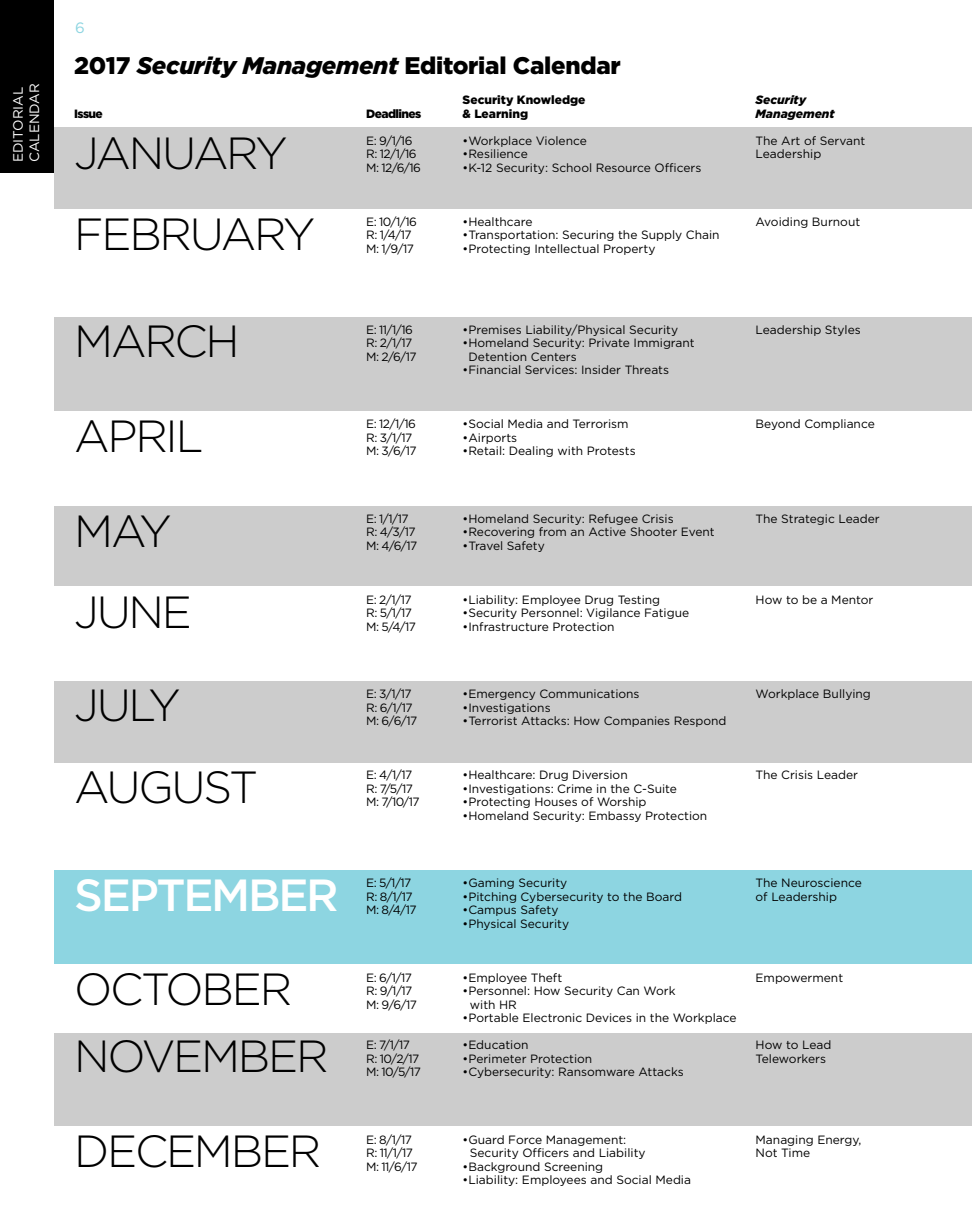
<style>
.page{position:relative;width:972px;height:1215px;background:#fff}
.page>*{position:absolute;margin:0;border:0;box-sizing:border-box;transform-origin:0 0}
.t1{font:300 45px/94.7px "Gotham";letter-spacing:-.05em;color:#000}
.t2{font:500 45px "Gotham";letter-spacing:-.05em;color:#fff}
.t3{font:900 24px "Gotham";letter-spacing:-.01em;color:#000}
.t4{font:15px "Gotham";color:#8dd5e1}
.t5{font:13.5px/16.2px "Gotham";color:#fff}
.t6{font:12px/13.5px "Gotham";color:#000}
.t7{font:900 12px/13.5px "Gotham";color:#000}
.t8{font:italic 900 12px/13.5px "Gotham";color:#000}
.t9{font:900 12px "Gotham";letter-spacing:-.05em;color:#000}
.s1{font-style:italic}
</style>
<div class="page">
<div style="left:54px;top:127px;width:918px;height:82px;background:#ccc"></div>
<div style="left:54px;top:318px;width:918px;height:93px;background:#ccc"></div>
<div style="left:54px;top:506px;width:918px;height:80px;background:#ccc"></div>
<div style="left:54px;top:682px;width:918px;height:81px;background:#ccc"></div>
<div style="left:54px;top:870px;width:918px;height:93px;background:#8dd5e1"></div>
<div style="left:54px;top:1034px;width:918px;height:92px;background:#ccc"></div>
<div style="left:0;top:0;width:54px;height:173px;background:#000"></div>
<p class="t5" style="left:10px;top:162px;width:81px;rotate:-90deg">EDITORIAL<br>CALENDAR</p>
<p class="t4" style="left:75px;top:19px;width:11px">6</p>
<h2 class="t3" style="left:74px;top:51px;width:548px">2017 <span class="s1">Security Management</span> Editorial Calendar</h2>
<p class="t9" style="left:366px;top:107px;width:57px">Deadlines</p>
<p class="t6" style="left:366px;top:134px;width:56px">E: 9/1/16<br>R: 12/1/16<br>M: 12/6/16</p>
<p class="t7" style="left:463px;top:93px;width:124px">Security Knowledge &amp; Learning</p>
<p class="t6" style="left:463px;top:134px;width:126px">•Workplace Violence</p>
<p class="t6" style="left:463px;top:147px;width:67px">•Resilience</p>
<p class="t6" style="left:463px;top:161px;width:240px">•K-12 Security: School Resource Officers</p>
<p class="t7" style="left:74px;top:107px;width:30px">Issue</p>
<h1 class="t1" style="left:74px;top:105px;width:215px">JANUARY</h1>
<h1 class="t1" style="left:74px;top:186px;width:243px">FEBRUARY</h1>
<p class="t6" style="left:366px;top:215px;width:52px">E: 10/1/16<br>R: 1/4/17<br>M: 1/9/17</p>
<p class="t6" style="left:463px;top:215px;width:71px">•Healthcare</p>
<p class="t6" style="left:463px;top:228px;width:258px">•Transportation: Securing the Supply Chain</p>
<p class="t6" style="left:463px;top:242px;width:194px">•Protecting Intellectual Property</p>
<p class="t8" style="left:756px;top:93px;width:81px">Security<br>Management</p>
<p class="t6" style="left:756px;top:134px;width:111px">The Art of Servant<br>Leadership</p>
<p class="t6" style="left:756px;top:215px;width:106px">Avoiding Burnout</p>
<h1 class="t1" style="left:74px;top:293px;width:167px">MARCH<br>APRIL<br>MAY</h1>
<h1 class="t1" style="left:74px;top:565px;width:119px;line-height:93.3px">JUNE<br>JULY</h1>
<h1 class="t1" style="left:74px;top:739px;width:186px">AUGUST</h1>
<h1 class="t2" style="left:74px;top:869px;width:266px">SEPTEMBER</h1>
<h1 class="t1" style="left:74px;top:955px;width:256px;line-height:67.2px">OCTOBER<br>NOVEMBER</h1>
<h1 class="t1" style="left:74px;top:1103px;width:249px">DECEMBER</h1>
<p class="t6" style="left:366px;top:323px;width:52px">E: 11/1/16<br>R: 2/1/17<br>M: 2/6/17</p>
<p class="t6" style="left:366px;top:417px;width:52px">E: 12/1/16<br>R: 3/1/17<br>M: 3/6/17</p>
<p class="t6" style="left:366px;top:512px;width:53px">E: 1/1/17<br>R: 4/3/17<br>M: 4/6/17</p>
<p class="t6" style="left:366px;top:593px;width:51px">E: 2/1/17<br>R: 5/1/17<br>M: 5/4/17</p>
<p class="t6" style="left:366px;top:687px;width:52px">E: 3/1/17<br>R: 6/1/17<br>M: 6/6/17</p>
<p class="t6" style="left:366px;top:768px;width:55px">E: 4/1/17<br>R: 7/5/17<br>M: 7/10/17</p>
<p class="t6" style="left:366px;top:876px;width:52px">E: 5/1/17<br>R: 8/1/17<br>M: 8/4/17</p>
<p class="t6" style="left:366px;top:971px;width:52px">E: 6/1/17<br>R: 9/1/17<br>M: 9/6/17</p>
<p class="t6" style="left:366px;top:1038px;width:56px">E: 7/1/17<br>R: 10/2/17<br>M: 10/5/17</p>
<p class="t6" style="left:366px;top:1133px;width:53px">E: 8/1/17<br>R: 11/1/17<br>M: 11/6/17</p>
<p class="t6" style="left:463px;top:323px;width:217px">•Premises Liability/Physical Security</p>
<p class="t6" style="left:469px;top:336px;width:228px;text-indent:-6px">•Homeland Security: Private Immigrant<br>Detention Centers</p>
<p class="t6" style="left:463px;top:363px;width:208px">•Financial Services: Insider Threats</p>
<p class="t6" style="left:756px;top:323px;width:107px">Leadership Styles</p>
<p class="t6" style="left:463px;top:417px;width:167px">•Social Media and Terrorism</p>
<p class="t6" style="left:463px;top:431px;width:56px">•Airports</p>
<p class="t6" style="left:463px;top:444px;width:175px">•Retail: Dealing with Protests</p>
<p class="t6" style="left:756px;top:417px;width:121px">Beyond Compliance</p>
<p class="t6" style="left:463px;top:512px;width:213px">•Homeland Security: Refugee Crisis</p>
<p class="t6" style="left:463px;top:525px;width:254px">•Recovering from an Active Shooter Event</p>
<p class="t6" style="left:463px;top:539px;width:84px">•Travel Safety</p>
<p class="t6" style="left:756px;top:512px;width:126px">The Strategic Leader</p>
<p class="t6" style="left:463px;top:593px;width:199px">•Liability: Employee Drug Testing</p>
<p class="t6" style="left:463px;top:606px;width:228px">•Security Personnel: Vigilance Fatigue</p>
<p class="t6" style="left:463px;top:620px;width:154px">•Infrastructure Protection</p>
<p class="t6" style="left:756px;top:593px;width:119px">How to be a Mentor</p>
<p class="t6" style="left:463px;top:687px;width:178px">•Emergency Communications</p>
<p class="t6" style="left:463px;top:701px;width:90px">•Investigations</p>
<p class="t6" style="left:463px;top:714px;width:265px">•Terrorist Attacks: How Companies Respond</p>
<p class="t6" style="left:463px;top:768px;width:167px">•Healthcare: Drug Diversion</p>
<p class="t6" style="left:463px;top:782px;width:216px">•Investigations: Crime in the C-Suite</p>
<p class="t6" style="left:463px;top:795px;width:185px">•Protecting Houses of Worship</p>
<p class="t6" style="left:463px;top:809px;width:246px">•Homeland Security: Embassy Protection</p>
<p class="t6" style="left:756px;top:687px;width:117px">Workplace Bullying</p>
<p class="t6" style="left:756px;top:768px;width:104px">The Crisis Leader</p>
<p class="t6" style="left:463px;top:876px;width:106px">•Gaming Security</p>
<p class="t6" style="left:463px;top:890px;width:221px">•Pitching Cybersecurity to the Board</p>
<p class="t6" style="left:463px;top:903px;width:97px">•Campus Safety</p>
<p class="t6" style="left:463px;top:917px;width:108px">•Physical Security</p>
<p class="t6" style="left:463px;top:971px;width:101px">•Employee Theft</p>
<p class="t6" style="left:470px;top:984px;width:207px;text-indent:-7px">•Personnel: How Security Can Work with HR</p>
<p class="t6" style="left:463px;top:1011px;width:275px">•Portable Electronic Devices in the Workplace</p>
<p class="t6" style="left:463px;top:1038px;width:67px">•Education</p>
<p class="t6" style="left:463px;top:1052px;width:131px">•Perimeter Protection</p>
<p class="t6" style="left:463px;top:1065px;width:223px">•Cybersecurity: Ransomware Attacks</p>
<p class="t6" style="left:756px;top:876px;width:108px">The Neuroscience of Leadership</p>
<p class="t6" style="left:756px;top:971px;width:89px">Empowerment</p>
<p class="t6" style="left:756px;top:1038px;width:77px">How to Lead<br>Teleworkers</p>
<p class="t6" style="left:470px;top:1133px;width:177px;text-indent:-7px">•Guard Force Management:<br>Security Officers and Liability</p>
<p class="t6" style="left:463px;top:1160px;width:142px">•Background Screening</p>
<p class="t6" style="left:463px;top:1173px;width:230px">•Liability: Employees and Social Media</p>
<p class="t6" style="left:756px;top:1133px;width:107px">Managing Energy,<br>Not Time</p>
</div>
